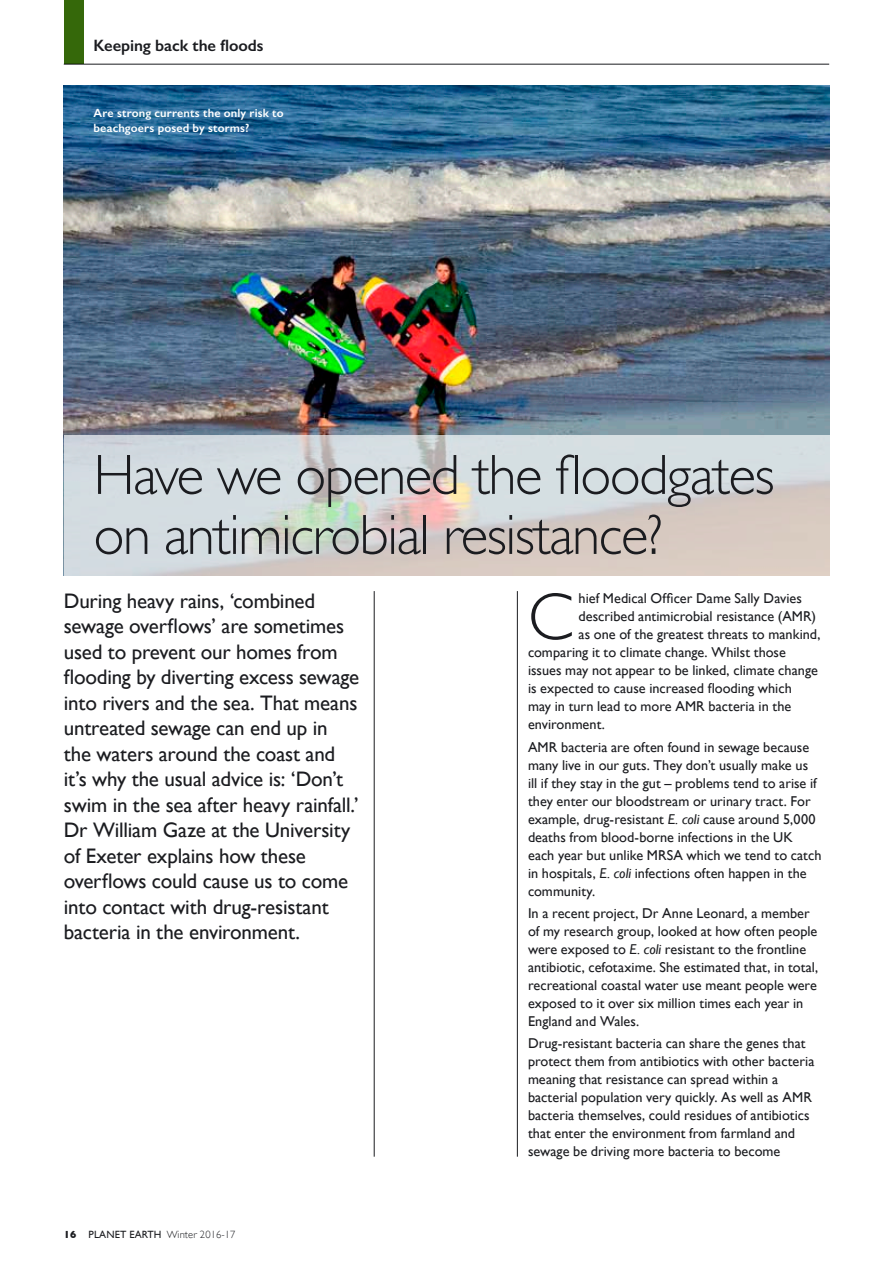
<style>
.page{position:relative;width:893px;height:1263px;background:#fff}
.page>*{position:absolute;margin:0;border:0;box-sizing:border-box;transform-origin:0 0}
.body_copy{font:300 67.05px "Gill Sans";color:#1b1c20}
.New_main_heading{font:300 57px/60px "Gill Sans";letter-spacing:-.025em;color:#1b1c20}
.Intro_para{font:21px/25.5px "Gill Sans";letter-spacing:-.01em;color:#1b1c20}
.t1{font:600 16.5px "Gill Sans";letter-spacing:-.005em;color:#1b1c20}
.body_copy-2{font:14.25px/18px "Gill Sans";color:#1b1c20}
.t2{font:600 12px/15px "Gill Sans";letter-spacing:.015em;color:#fff}
.t3{font:300 10.5px "Gill Sans";letter-spacing:.01em;color:#1b1c20}
.s1{font-style:italic}
.s2{font-weight:700}
.s3{font-weight:400}
</style>
<div class="page">
<hr style="left:64px;top:64px;width:765px;height:1px;background:#1b1c20">
<div style="left:64px;top:0;width:20px;height:64px;background:#35680a"></div>
<img style="left:64px;top:85px;width:765px;height:351px">
<svg style="left:64px;top:436px;width:766px;height:140px;background:#d4d4d3"></svg>
<hr style="left:374px;top:591px;width:1px;height:566px;background:#1b1c20">
<hr style="left:517px;top:591px;width:1px;height:566px;background:#1b1c20">
<p class="t1" style="left:94px;top:35px;width:171px">Keeping back the floods</p>
<p class="t2" style="left:94px;top:106px;width:192px">Are strong currents the only risk to beachgoers posed by storms?</p>
<p class="New_main_heading" style="left:94px;top:443px;width:683px">Have we opened the floodgates on antimicrobial resistance?</p>
<h1 class="Intro_para" style="left:64px;top:588px;width:297px">During heavy rains, ‘combined sewage overflows’ are sometimes used to prevent our homes from flooding by diverting excess sewage into rivers and the sea. That means untreated sewage can end up in the waters around the coast and it’s why the usual advice is: ‘Don’t swim in the sea after heavy rainfall.’<br>Dr William Gaze at the University of Exeter explains how these overflows could cause us to come into contact with drug-resistant bacteria in the environment.</h1>
<p class="body_copy" style="left:528px;top:564px;width:47px">C</p>
<p class="body_copy-2" style="left:579px;top:589px;width:225px">hief Medical Officer Dame Sally Davies</p>
<p class="body_copy-2" style="left:579px;top:607px;width:239px">described antimicrobial resistance (AMR)</p>
<p class="body_copy-2" style="left:579px;top:625px;width:243px">as one of the greatest threats to mankind,</p>
<p class="body_copy-2" style="left:528px;top:643px;width:259px">comparing it to climate change. Whilst those</p>
<p class="body_copy-2" style="left:528px;top:661px;width:291px">issues may not appear to be linked, climate change</p>
<p class="body_copy-2" style="left:528px;top:679px;width:265px">is expected to cause increased flooding which</p>
<p class="body_copy-2" style="left:528px;top:697px;width:265px">may in turn lead to more AMR bacteria in the</p>
<p class="body_copy-2" style="left:528px;top:715px;width:79px">environment.</p>
<p class="body_copy-2" style="left:528px;top:738px;width:295px">AMR bacteria are often found in sewage because many live in our guts. They don’t usually make us<br>ill if they stay in the gut – problems tend to arise if they enter our bloodstream or urinary tract. For example, drug-resistant <span class="s1">E. coli</span> cause around 5,000 deaths from blood-borne infections in the UK each year but unlike MRSA which we tend to catch in hospitals, <span class="s1">E. coli</span> infections often happen in the community.</p>
<p class="body_copy-2" style="left:528px;top:904px;width:292px">In a recent project, Dr Anne Leonard, a member of my research group, looked at how often people were exposed to <span class="s1">E. coli</span> resistant to the frontline antibiotic, cefotaxime. She estimated that, in total, recreational coastal water use meant people were exposed to it over six million times each year in England and Wales.</p>
<p class="body_copy-2" style="left:528px;top:1034px;width:288px">Drug-resistant bacteria can share the genes that protect them from antibiotics with other bacteria meaning that resistance can spread within a bacterial population very quickly. As well as AMR bacteria themselves, could residues of antibiotics that enter the environment from farmland and sewage be driving more bacteria to become</p>
<p class="t3" style="left:64px;top:1226px;width:173px"><span class="s2">16</span> <span class="s3">PLANET EARTH</span> Winter 2016-17</p>
</div>
